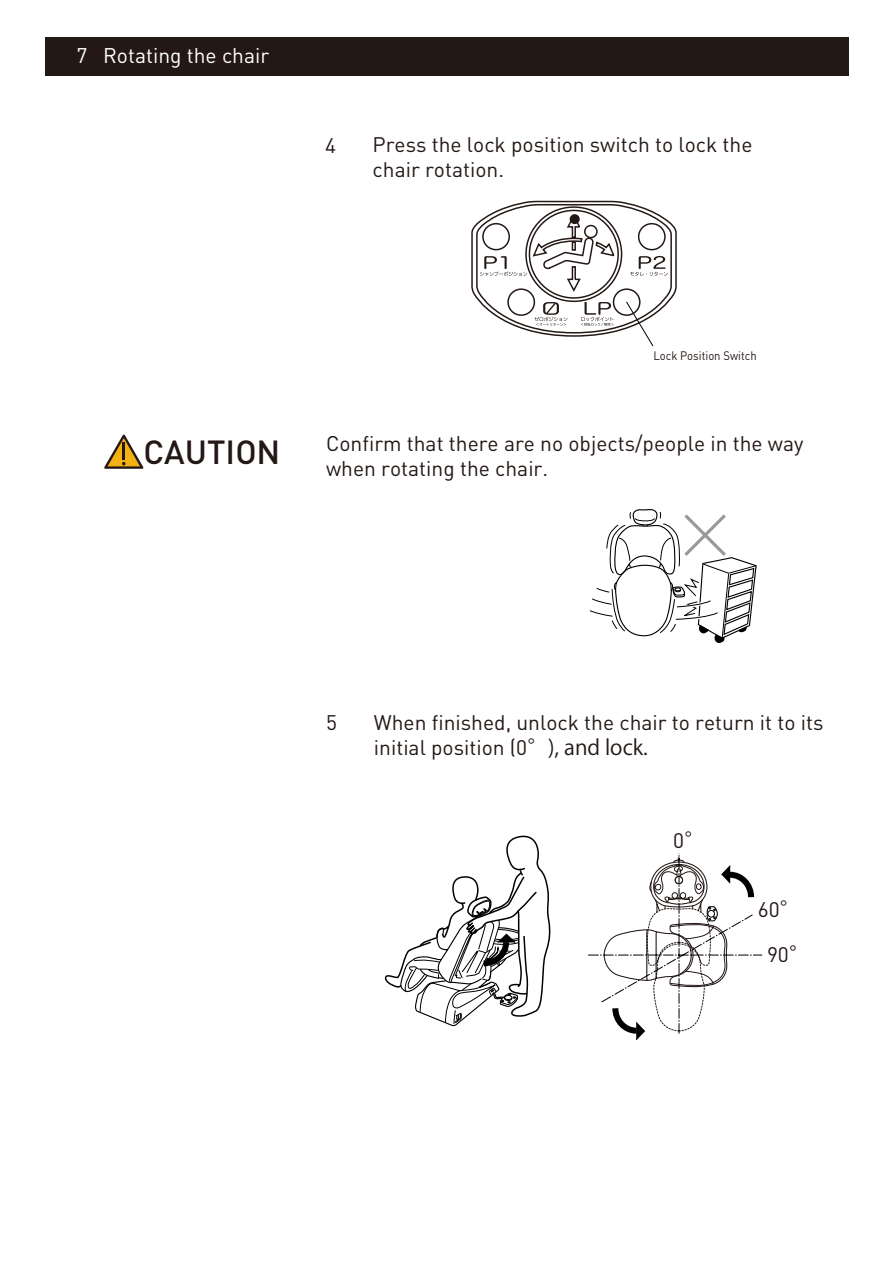
<style>
.page{position:relative;width:893px;height:1263px;background:#fff}
.page>*{position:absolute;margin:0;border:0;box-sizing:border-box;transform-origin:0 0}
.t1{font:500 33px "DINOT";color:#231815}
.t2{font:21px/25.2px "DINOT";color:#231815}
.t3{font:21px "DINOT";color:#fff}
.t4{font:20.85px/25px "DINOT";color:#231815}
.t5{font:12.15px "DINOT";color:#231815;scale:.93 1}
.s1{font-family:"Koz Go Pr 6 N"}
</style>
<div class="page">
<div style="left:45px;top:37px;width:803px;height:38px;background:#231813"></div>
<svg style="left:471px;top:200px;width:206px;height:147px"></svg>
<svg style="left:590px;top:509px;width:167px;height:134px"></svg>
<svg style="left:384px;top:835px;width:167px;height:192px"></svg>
<svg style="left:588px;top:853px;width:175px;height:187px"></svg>
<svg style="left:104px;top:434px;width:39px;height:35px"></svg>
<p class="t3" style="left:77px;top:39px;width:194px">7 Rotating the chair</p>
<p class="t4" style="left:325px;top:131px;width:12px">4</p>
<p class="t4" style="left:373px;top:130px;width:381px">Press the lock position switch to lock the chair rotation.</p>
<p class="t5" style="left:653px;top:346px;width:113px">Lock Position Switch</p>
<h1 class="t1" style="left:144px;top:427px;width:138px">CAUTION</h1>
<p class="t2" style="left:326px;top:429px;width:479px">Confirm that there are no objects/people in the way when rotating the chair.</p>
<p class="t4" style="left:326px;top:708px;width:12px">5</p>
<p class="t4" style="left:374px;top:708px;width:451px">When finished, unlock the chair to return it to its initial position (0<span class="s1">°), and lock.</span></p>
<p class="t4" style="left:673px;top:826px;width:33px">0<span class="s1">°</span></p>
<p class="t4" style="left:758px;top:895px;width:44px">60<span class="s1">°</span></p>
<p class="t4" style="left:767px;top:940px;width:44px">90<span class="s1">°</span></p>
</div>
